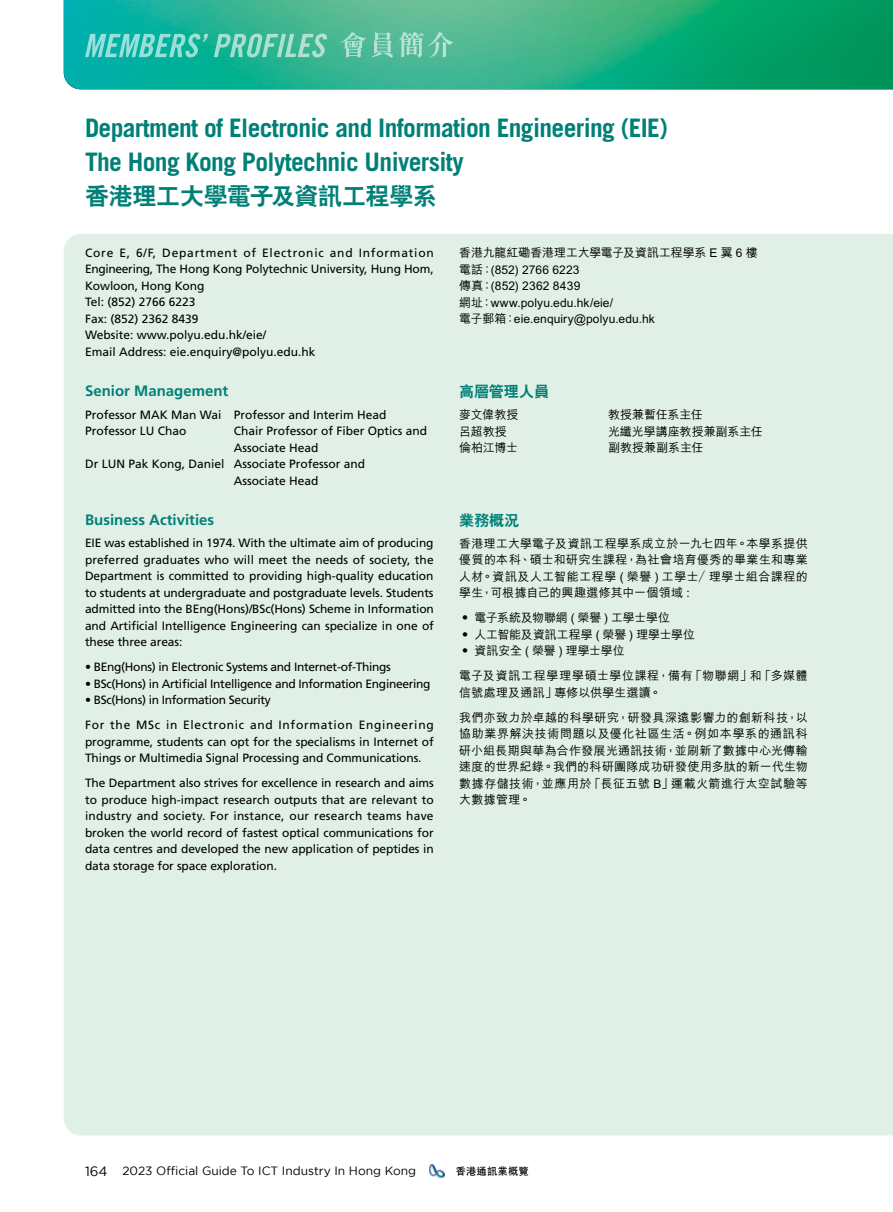
<style>
.page{position:relative;width:893px;height:1212px;background:#fff}
.page>*{position:absolute;margin:0;border:0;box-sizing:border-box;transform-origin:0 0}
.t1{font:700 25.5px "Trade Gothic";letter-spacing:-.025em;color:#008077}
.t2{font:800 24px "C Hei 2 HK";letter-spacing:-.015em;color:#008077}
.t3{font:700 15px "Frutiger";color:#008077}
.t4{font:800 15px "C Hei 2 HK";letter-spacing:.005em;color:#008077}
.t5{font:12px/16.5px "Frutiger";letter-spacing:-.01em;color:#000;text-align:justify}
.t6{font:500 12px/16.5px "M Hei HK";letter-spacing:.01em;color:#000;text-align:justify}
.t7{font:500 12px "M Hei HK";letter-spacing:-.01em;color:#000}
.t8{font:500 12px/16.5px "M Hei HK";letter-spacing:.03em;color:#000}
.t9{font:12px "Gotham";color:#000}
.t10{font:500 12px "M Hei HK";letter-spacing:-.02em;color:#000}
.t11{font:700 10.5px "C Hei 2 HK";color:#000}
.s1{font-size:13.5px}
</style>
<div class="page">
<div style="left:64px;top:234px;width:829px;height:901px;background:#e0f0e7"></div>
<img style="left:64px;top:0;width:829px;height:89px">
<svg style="left:341px;top:32px;width:52px;height:26px"></svg>
<svg style="left:399px;top:32px;width:54px;height:26px"></svg>
<svg style="left:85px;top:34px;width:123px;height:23px;background:#4ec8bb"></svg>
<svg style="left:214px;top:34px;width:113px;height:23px;background:#66c8ae"></svg>
<img style="left:430px;top:1164px;width:14px;height:14px">
<p class="t1" style="left:85px;top:112px;width:584px">Department of Electronic and Information Engineering (EIE)</p>
<p class="t1" style="left:85px;top:147px;width:380px">The Hong Kong Polytechnic University</p>
<p class="t2" style="left:85px;top:180px;width:353px">香港理工大學電子及資訊工程學系</p>
<p class="t5" style="left:85px;top:244px;width:350px">Core E, 6/F, Department of Electronic and Information Engineering, The Hong Kong Polytechnic University, Hung Hom, Kowloon, Hong Kong</p>
<p class="t5" style="left:85px;top:294px;width:112px">Tel: (852) 2766 6223</p>
<p class="t5" style="left:85px;top:310px;width:115px">Fax: (852) 2362 8439</p>
<p class="t5" style="left:85px;top:327px;width:183px">Website: www.polyu.edu.hk/eie/</p>
<p class="t5" style="left:85px;top:343px;width:232px">Email Address: eie.enquiry@polyu.edu.hk</p>
<p class="t7" style="left:459px;top:244px;width:300px">香港九龍紅磡香港理工大學電子及資訊工程學系 E 翼 6 樓</p>
<p class="t6" style="left:459px;top:260px;width:122px">電話：(852) 2766 6223</p>
<p class="t6" style="left:459px;top:277px;width:123px">傳真：(852) 2362 8439</p>
<p class="t6" style="left:459px;top:293px;width:155px">網址：www.polyu.edu.hk/eie/</p>
<p class="t6" style="left:459px;top:310px;width:197px">電子郵箱：eie.enquiry@polyu.edu.hk</p>
<p class="t3" style="left:85px;top:382px;width:145px">Senior Management</p>
<p class="t5" style="left:85px;top:406px;width:303px">Professor MAK Man Wai Professor and Interim Head</p>
<p class="t5" style="left:85px;top:423px;width:103px">Professor LU Chao</p>
<p class="t5" style="left:234px;top:423px;width:195px">Chair Professor of Fiber Optics and<br>Associate Head</p>
<p class="t5" style="left:85px;top:456px;width:282px">Dr LUN Pak Kong, Daniel Associate Professor and</p>
<p class="t5" style="left:234px;top:472px;width:86px">Associate Head</p>
<p class="t3" style="left:85px;top:511px;width:131px">Business Activities</p>
<p class="t5" style="left:85px;top:535px;width:350px">EIE was established in 1974. With the ultimate aim of producing preferred graduates who will meet the needs of society, the Department is committed to providing high-quality education to students at undergraduate and postgraduate levels. Students admitted into the BEng(Hons)/BSc(Hons) Scheme in Information and Artificial Intelligence Engineering can specialize in one of these three areas:</p>
<p class="t5" style="left:85px;top:659px;width:307px">• BEng(Hons) in Electronic Systems and Internet-of-Things</p>
<p class="t5" style="left:85px;top:675px;width:347px">• BSc(Hons) in Artificial Intelligence and Information Engineering</p>
<p class="t5" style="left:85px;top:692px;width:187px">• BSc(Hons) in Information Security</p>
<p class="t5" style="left:85px;top:717px;width:350px">For the MSc in Electronic and Information Engineering programme, students can opt for the specialisms in Internet of Things or Multimedia Signal Processing and Communications.</p>
<p class="t5" style="left:85px;top:775px;width:350px">The Department also strives for excellence in research and aims to produce high-impact research outputs that are relevant to industry and society. For instance, our research teams have broken the world record of fastest optical communications for data centres and developed the new application of peptides in data storage for space exploration.</p>
<p class="t4" style="left:459px;top:381px;width:91px">高層管理人員</p>
<p class="t6" style="left:459px;top:405px;width:61px">麥文偉教授</p>
<p class="t6" style="left:608px;top:405px;width:96px">教授兼暫任系主任</p>
<p class="t6" style="left:459px;top:422px;width:49px">呂超教授</p>
<p class="t7" style="left:608px;top:422px;width:156px">光纖光學講座教授兼副系主任</p>
<p class="t6" style="left:459px;top:438px;width:60px">倫柏江博士</p>
<p class="t6" style="left:608px;top:438px;width:97px">副教授兼副系主任</p>
<p class="t4" style="left:459px;top:510px;width:62px">業務概況</p>
<p class="t6" style="left:459px;top:534px;width:350px">香港理工大學電子及資訊工程學系成立於一九七四年。本學系提供優質的本科、碩士和研究生課程，為社會培育優秀的畢業生和專業人材。資訊及人工智能工程學 ( 榮譽 ) 工學士／理學士組合課程的學生，可根據自己的興趣選修其中一個領域 :</p>
<p class="t10" style="left:459px;top:609px;width:212px">• 電子系統及物聯網 ( 榮譽 ) 工學士學位</p>
<p class="t7" style="left:459px;top:626px;width:238px">• 人工智能及資訊工程學 ( 榮譽 ) 理學士學位</p>
<p class="t7" style="left:459px;top:642px;width:167px">• 資訊安全 ( 榮譽 ) 理學士學位</p>
<p class="t8" style="left:459px;top:667px;width:350px">電子及資訊工程學理學碩士學位課程，備有「物聯網」和「多媒體信號處理及通訊」專修以供學生選讀。</p>
<p class="t6" style="left:459px;top:708px;width:350px">我們亦致力於卓越的科學研究，研發具深遠影響力的創新科技，以協助業界解決技術問題以及優化社區生活。例如本學系的通訊科研小組長期與華為合作發展光通訊技術，並刷新了數據中心光傳輸速度的世界紀錄。我們的科研團隊成功研發使用多肽的新一代生物數據存儲技術，並應用於「長征五號 B」運載火箭進行太空試驗等大數據管理。</p>
<p class="t9" style="left:85px;top:1164px;width:333px"><span class="s1">164</span> 2023 Official Guide To ICT Industry In Hong Kong</p>
<p class="t11" style="left:456px;top:1163px;width:75px">香港通訊業概覽</p>
</div>
